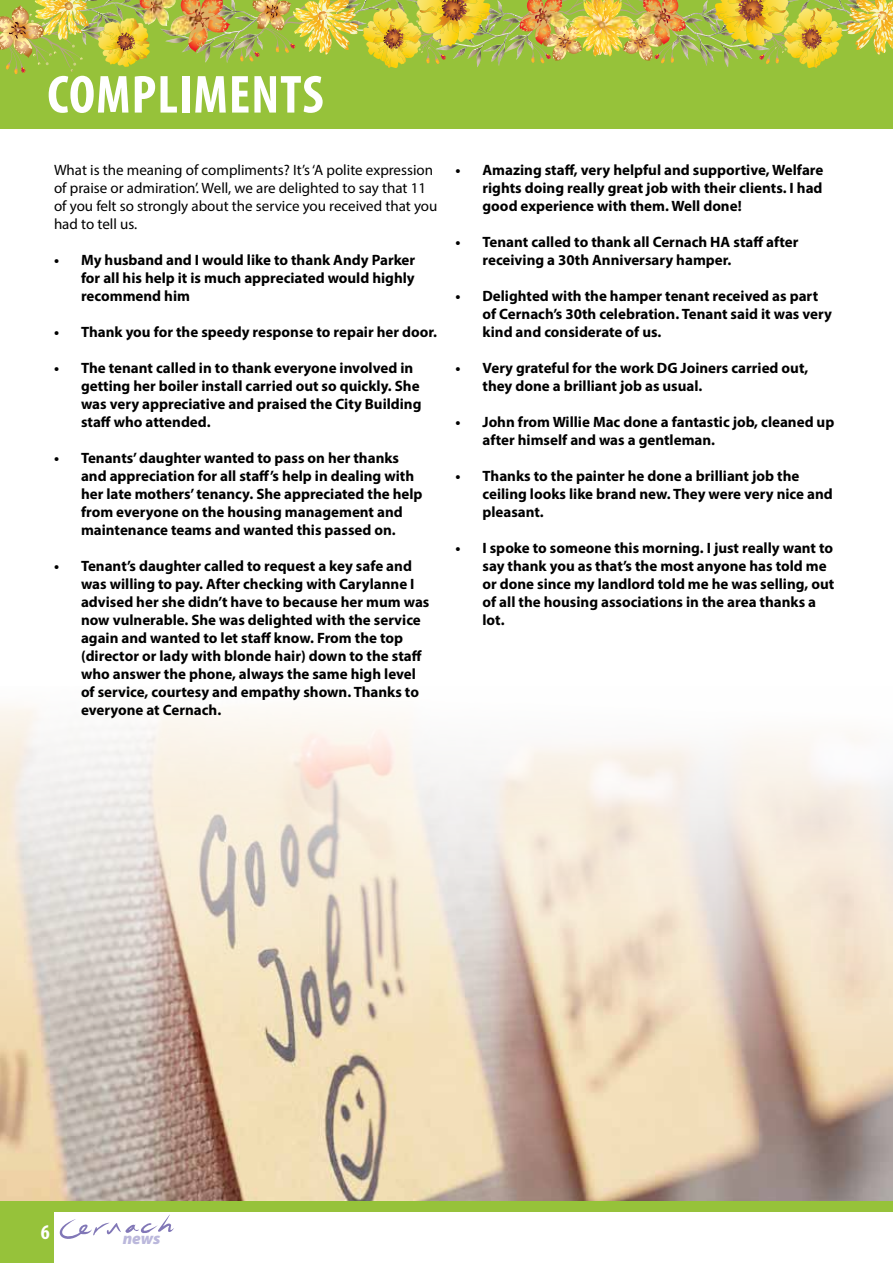
<style>
.page{position:relative;width:893px;height:1263px;background:#fff}
.page>*{position:absolute;margin:0;border:0;box-sizing:border-box;transform-origin:0 0}
.t1{font:700 condensed 54px "Myriad Pro";letter-spacing:.02em;color:#fff}
.t2{font:700 condensed 21px "Myriad Pro";color:#fff}
.t3{font:italic 900 16.65px "Myriad Pro";color:#bbb8dc}
.t4{font:700 15px/18px "Myriad Pro";color:#000}
.t5{font:15px/18px "Myriad Pro";color:#000}
</style>
<div class="page">
<svg style="left:59px;top:1214px;width:115px;height:25px"></svg>
<div style="left:0;top:1209px;width:54px;height:54px;background:#96c23a"></div>
<div style="left:0;top:1200px;width:893px;height:12px;background:#96c23a"></div>
<div style="left:0;top:0;width:893px;height:128px;background:#96c23a"></div>
<img style="left:165px;top:39px;width:8px;height:4px">
<img style="left:0;top:0;width:151px;height:74px">
<img style="left:143px;top:5px;width:30px;height:26px">
<img style="left:151px;top:0;width:22px;height:5px">
<img style="left:173px;top:0;width:720px;height:68px">
<img style="left:593px;top:10px;width:70px;height:19px">
<img style="left:0;top:706px;width:893px;height:494px">
<h1 class="t1" style="left:47px;top:61px;width:278px">COMPLIMENTS</h1>
<p class="t5" style="left:54px;top:160px;width:385px">What is the meaning of compliments? It’s ‘A polite expression of praise or admiration’. Well, we are delighted to say that 11 of you felt so strongly about the service you received that you had to tell us.</p>
<p class="t4" style="left:81px;top:250px;width:336px;text-align:justify;text-indent:-27px">• My husband and I would like to thank Andy Parker for all his help it is much appreciated would highly recommend him</p>
<p class="t4" style="left:54px;top:322px;width:385px">• Thank you for the speedy response to repair her door.</p>
<p class="t4" style="left:81px;top:358px;width:342px;text-indent:-27px">• The tenant called in to thank everyone involved in getting her boiler install carried out so quickly. She was very appreciative and praised the City Building staff who attended.</p>
<p class="t4" style="left:81px;top:448px;width:343px;text-indent:-27px">• Tenants’ daughter wanted to pass on her thanks and appreciation for all staff’s help in dealing with her late mothers’ tenancy. She appreciated the help from everyone on the housing management and maintenance teams and wanted this passed on.</p>
<p class="t4" style="left:81px;top:556px;width:350px;text-indent:-27px">• Tenant’s daughter called to request a key safe and was willing to pay. After checking with Carylanne I advised her she didn’t have to because her mum was now vulnerable. She was delighted with the service again and wanted to let staff know. From the top (director or lady with blonde hair) down to the staff who answer the phone, always the same high level of service, courtesy and empathy shown. Thanks to everyone at Cernach.</p>
<p class="t4" style="left:482px;top:160px;width:342px;text-align:justify;text-indent:-27px">• Amazing staff, very helpful and supportive, Welfare rights doing really great job with their clients. I had good experience with them. Well done!</p>
<p class="t4" style="left:482px;top:232px;width:318px;text-indent:-27px">• Tenant called to thank all Cernach HA staff after receiving a 30th Anniversary hamper.</p>
<p class="t4" style="left:482px;top:286px;width:351px;text-indent:-27px">• Delighted with the hamper tenant received as part of Cernach’s 30th celebration. Tenant said it was very kind and considerate of us.</p>
<p class="t4" style="left:482px;top:358px;width:327px;text-indent:-27px">• Very grateful for the work DG Joiners carried out, they done a brilliant job as usual.</p>
<p class="t4" style="left:482px;top:412px;width:353px;text-indent:-27px">• John from Willie Mac done a fantastic job, cleaned up after himself and was a gentleman.</p>
<p class="t4" style="left:482px;top:466px;width:352px;text-indent:-27px">• Thanks to the painter he done a brilliant job the ceiling looks like brand new. They were very nice and pleasant.</p>
<p class="t4" style="left:482px;top:538px;width:353px;text-indent:-27px">• I spoke to someone this morning. I just really want to say thank you as that’s the most anyone has told me or done since my landlord told me he was selling, out of all the housing associations in the area thanks a lot.</p>
<h2 class="t2" style="left:41px;top:1219px;width:10px">6</h2>
<p class="t3" style="left:123px;top:1227px;width:39px">news</p>
</div>
